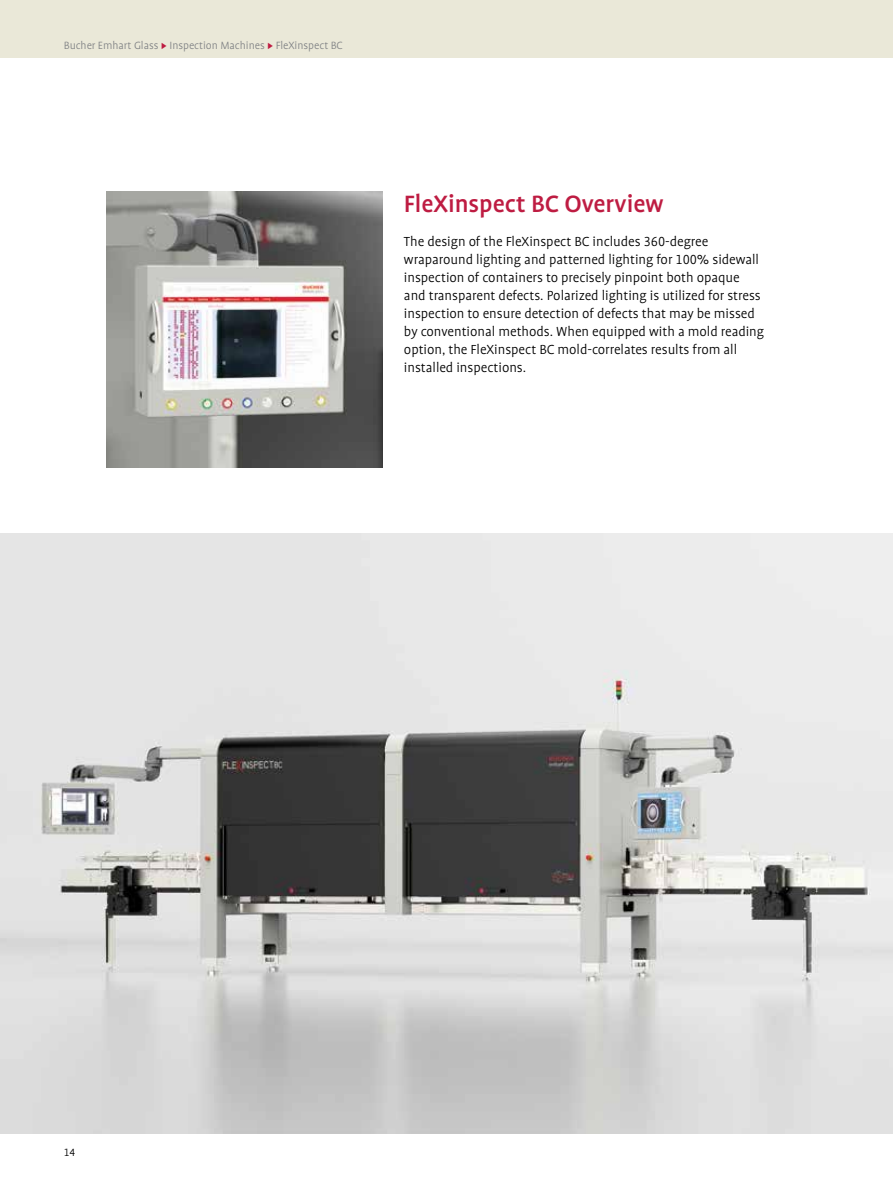
<style>
.page{position:relative;width:893px;height:1191px;background:#fff}
.page>*{position:absolute;margin:0;border:0;box-sizing:border-box;transform-origin:0 0}
.t1{font:500 27px "Bucher Profile";letter-spacing:-.005em;color:#be1c42}
.t2{font:300 15px/18px "Bucher Profile";letter-spacing:-.005em;color:#000}
.t3{font:300 12px "Bucher Profile";letter-spacing:-.005em;color:#808285}
.t4{font:300 12px "Bucher Profile";color:#000}
.s1{font-family:"Arial";font-weight:400;font-size:9px;color:#be1c42}
</style>
<div class="page">
<div style="left:0;top:0;width:893px;height:57px;background:#eae8d8"></div>
<img style="left:0;top:534px;width:893px;height:599px">
<img style="left:106px;top:191px;width:277px;height:277px">
<p class="t3" style="left:64px;top:40px;width:280px">Bucher Emhart Glass <span class="s1">►</span> Inspection Machines <span class="s1">►</span> FleXinspect BC</p>
<h1 class="t1" style="left:404px;top:190px;width:261px">FleXinspect BC Overview</h1>
<p class="t2" style="left:404px;top:232px;width:362px">The design of the FleXinspect BC includes 360-degree wraparound lighting and patterned lighting for 100% sidewall inspection of containers to precisely pinpoint both opaque and transparent defects. Polarized lighting is utilized for stress inspection to ensure detection of defects that may be missed by conventional methods. When equipped with a mold reading option, the FleXinspect BC mold-correlates results from all installed inspections.</p>
<p class="t4" style="left:64px;top:1145px;width:13px">14</p>
</div>
